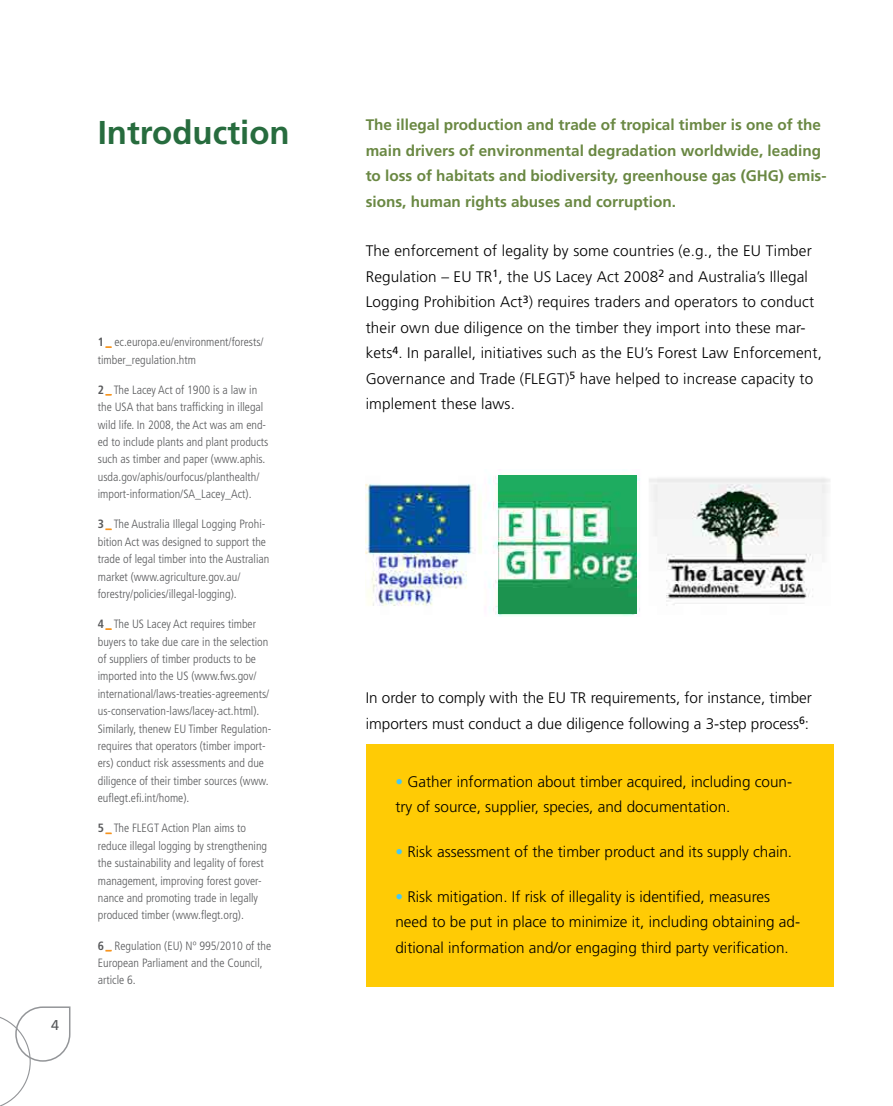
<style>
.page{position:relative;width:893px;height:1106px;background:#fff}
.page>*{position:absolute;margin:0;border:0;box-sizing:border-box;transform-origin:0 0}
.t1{font:700 33px "Frutiger";color:#276c3e}
.t2{font:300 15.3px/25.5px "Frutiger";color:#000}
.t3{font:700 15.3px/25.5px "Frutiger";color:#6a8843}
.t4{font:14.25px "Frutiger";color:#58595b}
.t5{font:300 condensed 12px/17.4px "Frutiger";color:#58595b}
.s1{font-weight:700}
.s2{font-size:10.5px;color:#f7941e}
.s3{color:#44c8f5}
</style>
<div class="page">
<div style="left:366px;top:744px;width:467px;height:242px;background:#ffcb05"></div>
<svg style="left:106px;top:346px;width:6px;height:2px"></svg>
<svg style="left:106px;top:528px;width:6px;height:2px"></svg>
<svg style="left:106px;top:628px;width:6px;height:2px"></svg>
<svg style="left:106px;top:832px;width:6px;height:2px"></svg>
<img style="left:366px;top:474px;width:464px;height:143px">
<img style="left:498px;top:475px;width:138px;height:138px">
<svg style="left:0;top:1006px;width:71px;height:100px"></svg>
<h1 class="t1" style="left:98px;top:113px;width:193px">Introduction</h1>
<p class="t4" style="left:51px;top:1016px;width:9px">4</p>
<p class="t5" style="left:98px;top:333px;width:167px"><span class="s1">1</span> <span class="s2">_</span> ec.europa.eu/environment/forests/ timber_regulation.htm</p>
<p class="t5" style="left:98px;top:381px;width:172px"><span class="s1">2</span> <span class="s2">_</span> The Lacey Act of 1900 is a law in the USA that bans trafficking in illegal wild life. In 2008, the Act was am end&shy;ed to include plants and plant products such as timber and paper (www.aphis. usda.gov/aphis/ourfocus/planthealth/ import-information/SA_Lacey_Act).</p>
<p class="t5" style="left:98px;top:515px;width:173px"><span class="s1">3</span> <span class="s2">_</span> The Australia Illegal Logging Prohi&shy;bition Act was designed to support the trade of legal timber into the Australian market (www.agriculture.gov.au/ forestry/policies/illegal-logging).</p>
<p class="t5" style="left:98px;top:615px;width:175px"><span class="s1">4</span> <span class="s2">_</span> The US Lacey Act requires timber buyers to take due care in the selection of suppliers of timber products to be imported into the US (www.fws.gov/ international/laws-treaties-agreements/ us-conservation-laws/lacey-act.html).<br>Similarly, thenew EU Timber Regulation&shy;requires that operators (timber import&shy;ers) conduct risk assessments and due diligence of their timber sources (www. euflegt.efi.int/home).</p>
<p class="t5" style="left:98px;top:819px;width:171px"><span class="s1">5</span> <span class="s2">_</span> The FLEGT Action Plan aims to reduce illegal logging by strengthening the sustainability and legality of forest management, improving forest gover&shy;nance and promoting trade in legally produced timber (www.flegt.org).</p>
<p class="t5" style="left:98px;top:936px;width:175px"><span class="s1">6</span> <span class="s2">_</span> Regulation (EU) Nº 995/2010 of the<br>European Parliament and the Council, article 6.</p>
<p class="t3" style="left:366px;top:112px;width:462px">The illegal production and trade of tropical timber is one of the main drivers of environmental degradation worldwide, leading to loss of habitats and biodiversity, greenhouse gas (GHG) emis&shy;sions, human rights abuses and corruption.</p>
<p class="t2" style="left:366px;top:238px;width:458px">The enforcement of legality by some countries (e.g., the EU Timber Regulation – EU TR<sup>1</sup>, the US Lacey Act 2008<sup>2</sup> and Australia’s Illegal Logging Prohibition Act<sup>3</sup>) requires traders and operators to conduct their own due diligence on the timber they import into these mar&shy;kets<sup>4</sup>. In parallel, initiatives such as the EU’s Forest Law Enforcement, Governance and Trade (FLEGT)<sup>5</sup> have helped to increase capacity to implement these laws.</p>
<p class="t2" style="left:366px;top:685px;width:448px">In order to comply with the EU TR requirements, for instance, timber importers must conduct a due diligence following a 3-step process<sup>6</sup>:</p>
<p class="t2" style="left:395px;top:769px;width:398px"><span class="s3">•</span> Gather information about timber acquired, including coun&shy;try of source, supplier, species, and documentation.</p>
<p class="t2" style="left:395px;top:839px;width:398px"><span class="s3">•</span> Risk assessment of the timber product and its supply chain.</p>
<p class="t2" style="left:395px;top:883px;width:406px"><span class="s3">•</span> Risk mitigation. If risk of illegality is identified, measures need to be put in place to minimize it, including obtaining ad&shy;ditional information and/or engaging third party verification.</p>
</div>
